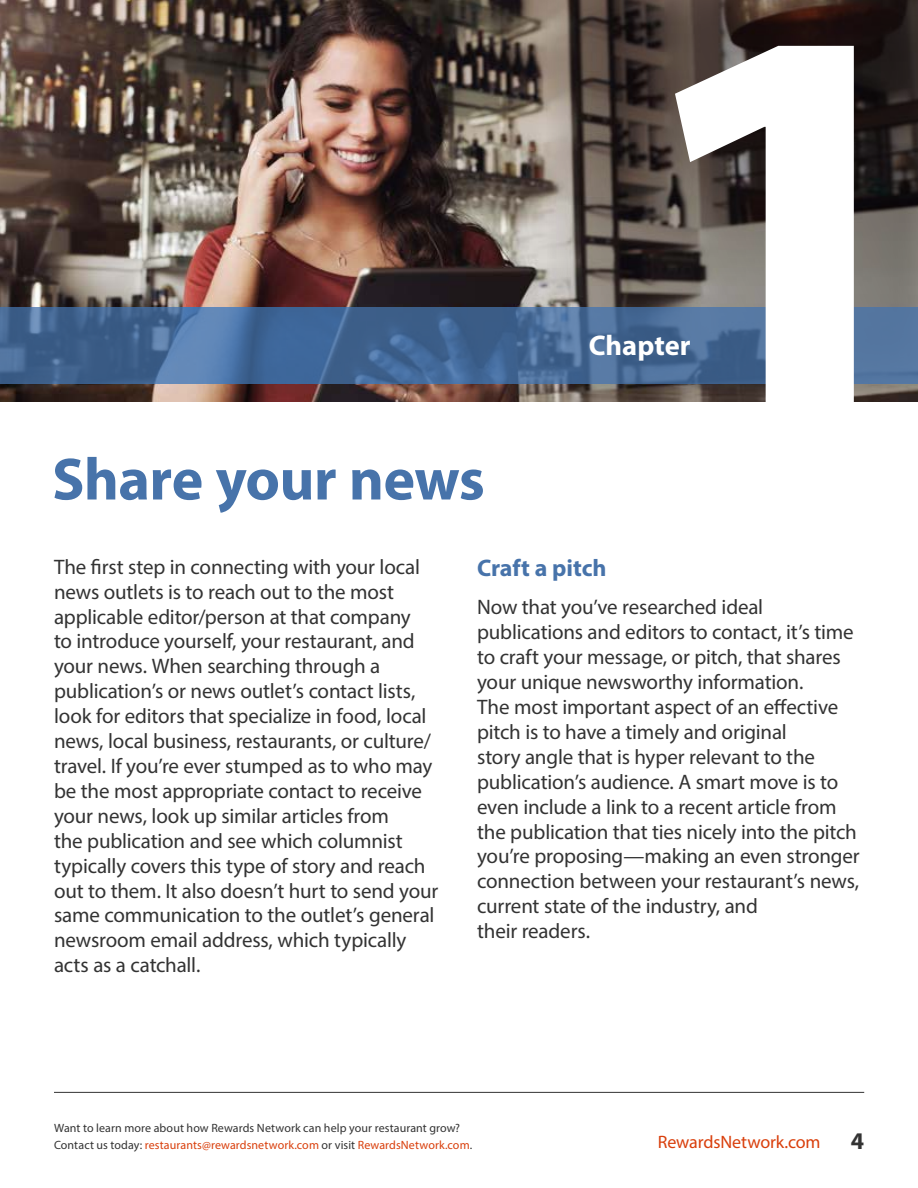
<style>
.page{position:relative;width:918px;height:1188px;background:#fff}
.page>*{position:absolute;margin:0;border:0;box-sizing:border-box;transform-origin:0 0}
.t1{font:700 600px "Myriad Pro";color:#fff}
.t2{font:700 60px "Myriad Pro";letter-spacing:-.01em;color:#4773aa}
.t3{font:700 28.5px "Myriad Pro";color:#fff}
.t4{font:700 24px "Myriad Pro";letter-spacing:-.005em;color:#4773aa}
.t5{font:700 24px "Myriad Pro";color:#333}
.t6{font:21px/24.9px "Myriad Pro";letter-spacing:-.01em;color:#333}
.t7{font:18px "Myriad Pro";letter-spacing:-.005em;color:#d93f0c}
.t8{font:12px/17.2px "Myriad Pro";letter-spacing:.005em;color:#333}
.s1{color:#d93f0c}
</style>
<div class="page">
<hr style="left:54px;top:1092px;width:810px;height:1px;background:#333">
<img style="left:0;top:0;width:918px;height:402px">
<svg style="left:544px;top:0;width:374px;height:401px;background:#4f4642"></svg>
<svg style="left:0;top:307px;width:918px;height:77px;background:#486b97"></svg>
<h2 class="t2" style="left:52px;top:440px;width:434px">Share your news</h2>
<h1 class="t1" style="left:624px;top:-158px;width:334px">1</h1>
<h3 class="t3" style="left:589px;top:326px;width:103px">Chapter</h3>
<p class="t6" style="left:54px;top:554px;width:368px">The first step in connecting with your local news outlets is to reach out to the most</p>
<p class="t6" style="left:54px;top:604px;width:386px">applicable editor/person at that company<br>to introduce yourself, your restaurant, and your news. When searching through a publication’s or news outlet’s contact lists, look for editors that specialize in food, local news, local business, restaurants, or culture/ travel. If you’re ever stumped as to who may be the most appropriate contact to receive your news, look up similar articles from<br>the publication and see which columnist typically covers this type of story and reach out to them. It also doesn’t hurt to send your same communication to the outlet’s general newsroom email address, which typically acts as a catchall.</p>
<p class="t4" style="left:477px;top:552px;width:131px">Craft a pitch</p>
<p class="t6" style="left:477px;top:595px;width:384px">Now that you’ve researched ideal publications and editors to contact, it’s time to craft your message, or pitch, that shares your unique newsworthy information.<br>The most important aspect of an effective pitch is to have a timely and original<br>story angle that is hyper relevant to the publication’s audience. A smart move is to even include a link to a recent article from the publication that ties nicely into the pitch you’re proposing—making an even stronger connection between your restaurant’s news, current state of the industry, and<br>their readers.</p>
<p class="t8" style="left:54px;top:1119px;width:420px">Want to learn more about how Rewards Network can help your restaurant grow?<br>Contact us today: <span class="s1">restaurants@rewardsnetwork.com</span> or visit <span class="s1">RewardsNetwork.com</span>.</p>
<p class="t7" style="left:658px;top:1131px;width:164px">RewardsNetwork.com</p>
<p class="t5" style="left:851px;top:1125px;width:15px">4</p>
</div>
